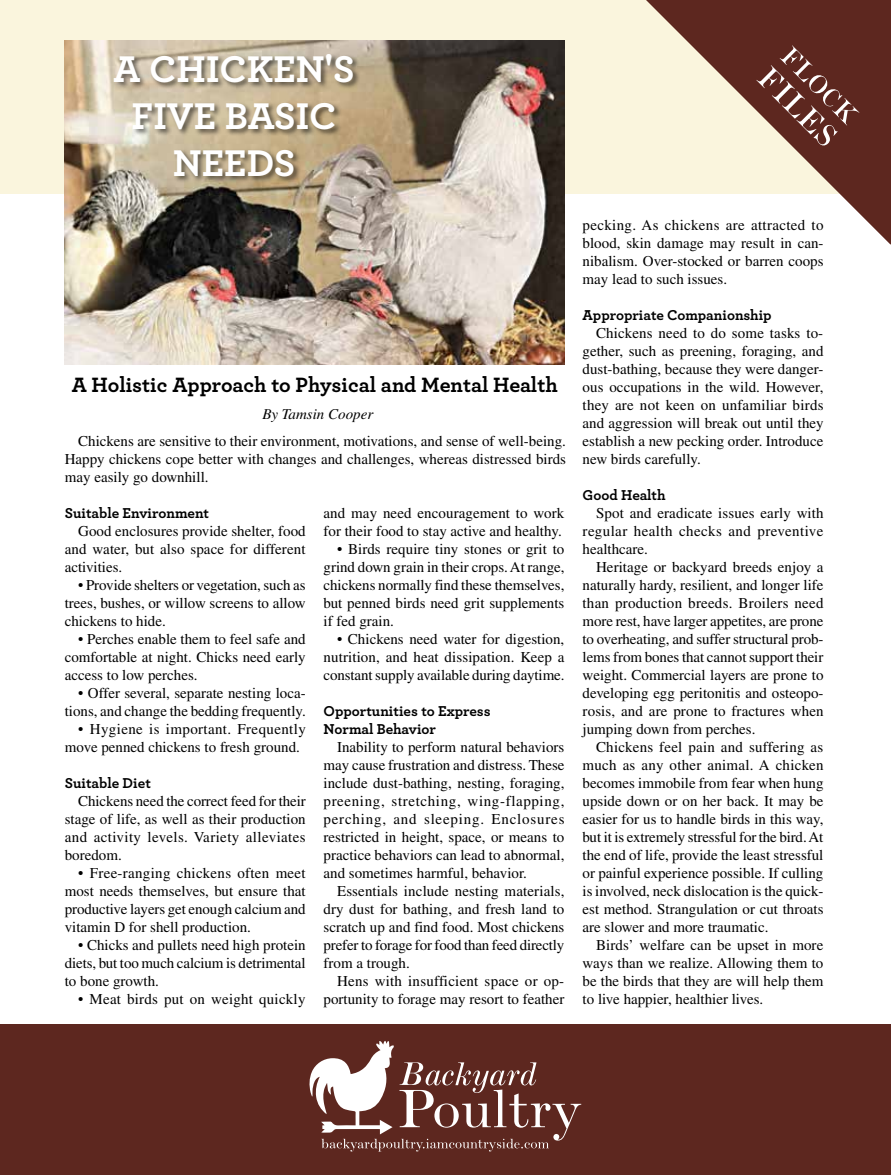
<style>
.page{position:relative;width:891px;height:1175px;background:#fff}
.page>*{position:absolute;margin:0;border:0;box-sizing:border-box;transform-origin:0 0}
.t1{font:700 39px/46.8px "Archer";color:#fff;text-align:center}
.t2{font:700 21.75px "Archer";letter-spacing:-.005em;color:#000}
.t3{font:15px/18px "Times LT Std";color:#000;text-align:justify}
.t4{font:700 15px/18px "Archer";color:#000}
.t5{font:italic 15px "Times LT Std";color:#000}
</style>
<div class="page">
<div style="left:0;top:0;width:867px;height:194px;background:#faf5dd"></div>
<img style="left:65px;top:40px;width:500px;height:324px">
<div style="left:0;top:1024px;width:891px;height:150px;background:#5d271f"></div>
<svg style="left:309px;top:1041px;width:272px;height:110px"></svg>
<div style="left:113px;top:53px;width:248px;height:131px;background:#000;opacity:.55"></div>
<svg style="left:646px;top:0;width:245px;height:244px"></svg>
<svg style="left:756px;top:45px;width:103px;height:101px"></svg>
<h1 class="t1" style="left:114px;top:43px;width:243px">A CHICKEN'S<br>FIVE BASIC<br>NEEDS</h1>
<h2 class="t2" style="left:72px;top:367px;width:487px">A Holistic Approach to Physical and Mental Health</h2>
<p class="t5" style="left:262px;top:405px;width:112px">By Tamsin Cooper</p>
<p class="t3" style="left:65px;top:431px;width:503px;text-indent:14px">Chickens are sensitive to their environment, motivations, and sense of well-being.<br>Happy chickens cope better with changes and challenges, whereas distressed birds may easily go downhill.</p>
<p class="t4" style="left:65px;top:503px;width:146px">Suitable Environment</p>
<p class="t3" style="left:65px;top:521px;width:242px;text-indent:14px">Good enclosures provide shelter, food and water, but also space for different activities.</p>
<p class="t3" style="left:65px;top:575px;width:242px;text-indent:14px">• Provide shelters or vegetation, such as trees, bushes, or willow screens to allow chickens to hide.</p>
<p class="t3" style="left:65px;top:629px;width:242px;text-indent:14px">• Perches enable them to feel safe and comfortable at night. Chicks need early access to low perches.</p>
<p class="t3" style="left:65px;top:683px;width:242px;text-align:right">• Offer several, separate nesting loca&shy;tions, and change the bedding frequently.</p>
<p class="t3" style="left:65px;top:719px;width:243px;text-indent:14px">• Hygiene is important. Frequently move penned chickens to fresh ground.</p>
<p class="t4" style="left:65px;top:773px;width:88px">Suitable Diet</p>
<p class="t3" style="left:65px;top:791px;width:243px;text-indent:14px">Chickens need the correct feed for their stage of life, as well as their production and activity levels. Variety alleviates boredom.</p>
<p class="t3" style="left:65px;top:863px;width:242px;text-indent:14px">• Free-ranging chickens often meet most needs themselves, but ensure that productive layers get enough calcium and vitamin D for shell production.</p>
<p class="t3" style="left:65px;top:935px;width:242px;text-indent:14px">• Chicks and pullets need high protein diets, but too much calcium is detrimental to bone growth.</p>
<p class="t3" style="left:78px;top:989px;width:229px">• Meat birds put on weight quickly</p>
<p class="t3" style="left:324px;top:503px;width:242px">and may need encouragement to work for their food to stay active and healthy.</p>
<p class="t3" style="left:324px;top:539px;width:243px;text-indent:14px">• Birds require tiny stones or grit to grind down grain in their crops. At range, chickens normally find these themselves, but penned birds need grit supplements if fed grain.</p>
<p class="t3" style="left:324px;top:629px;width:242px;text-indent:14px">• Chickens need water for digestion, nutrition, and heat dissipation. Keep a constant supply available during daytime.</p>
<p class="t4" style="left:324px;top:701px;width:169px">Opportunities to Express<br>Normal Behavior</p>
<p class="t3" style="left:324px;top:737px;width:243px;text-indent:14px">Inability to perform natural behaviors may cause frustration and distress. These include dust-bathing, nesting, foraging, preening, stretching, wing-flapping, perching, and sleeping. Enclosures restricted in height, space, or means to practice behaviors can lead to abnormal, and sometimes harmful, behavior.</p>
<p class="t3" style="left:324px;top:881px;width:242px;text-indent:14px">Essentials include nesting materials, dry dust for bathing, and fresh land to scratch up and find food. Most chickens prefer to forage for food than feed directly from a trough.</p>
<p class="t3" style="left:324px;top:971px;width:242px;text-align:right">Hens with insufficient space or op&shy;portunity to forage may resort to feather</p>
<p class="t3" style="left:583px;top:215px;width:243px">pecking. As chickens are attracted to blood, skin damage may result in can&shy;nibalism. Over-stocked or barren coops may lead to such issues.</p>
<p class="t4" style="left:583px;top:305px;width:190px">Appropriate Companionship</p>
<p class="t3" style="left:583px;top:323px;width:242px;text-indent:13px">Chickens need to do some tasks to&shy;gether, such as preening, foraging, and dust-bathing, because they were danger&shy;ous occupations in the wild. However, they are not keen on unfamiliar birds and aggression will break out until they establish a new pecking order. Introduce new birds carefully.</p>
<p class="t4" style="left:583px;top:485px;width:85px">Good Health</p>
<p class="t3" style="left:583px;top:503px;width:243px;text-indent:13px">Spot and eradicate issues early with regular health checks and preventive healthcare.</p>
<p class="t3" style="left:583px;top:557px;width:243px;text-indent:13px">Heritage or backyard breeds enjoy a naturally hardy, resilient, and longer life than production breeds. Broilers need more rest, have larger appetites, are prone to overheating, and suffer structural prob&shy;lems from bones that cannot support their weight. Commercial layers are prone to developing egg peritonitis and osteopo&shy;rosis, and are prone to fractures when jumping down from perches.</p>
<p class="t3" style="left:583px;top:737px;width:243px;text-indent:13px">Chickens feel pain and suffering as much as any other animal. A chicken becomes immobile from fear when hung upside down or on her back. It may be easier for us to handle birds in this way, but it is extremely stressful for the bird. At the end of life, provide the least stressful or painful experience possible. If culling is involved, neck dislocation is the quick&shy;est method. Strangulation or cut throats are slower and more traumatic.</p>
<p class="t3" style="left:583px;top:935px;width:242px;text-indent:13px">Birds’ welfare can be upset in more ways than we realize. Allowing them to be the birds that they are will help them to live happier, healthier lives.</p>
</div>
